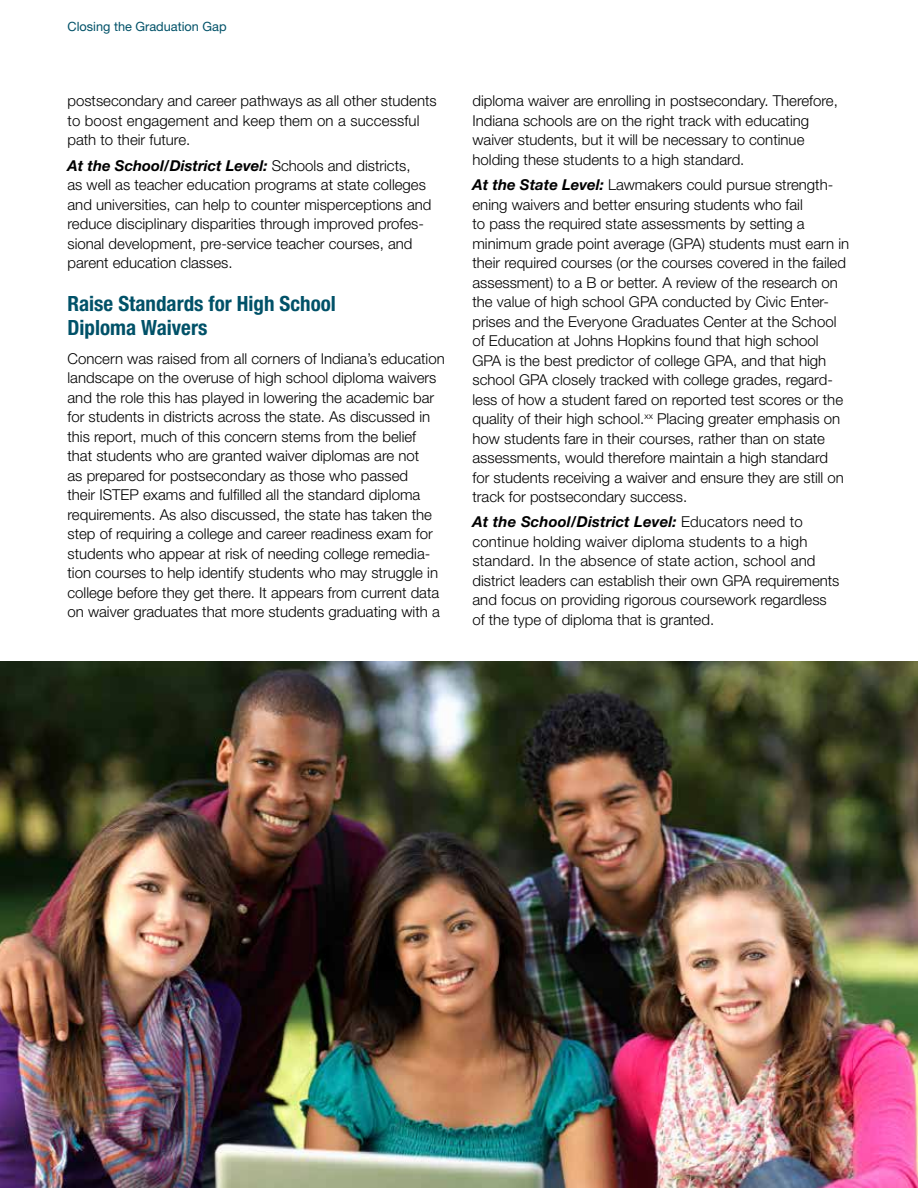
<style>
.page{position:relative;width:918px;height:1188px;background:#fff}
.page>*{position:absolute;margin:0;border:0;box-sizing:border-box;transform-origin:0 0}
.t1{font:700 condensed 21px/24px "Helvetica Neue";color:#005168}
.t2{font:300 15px/19.5px "Helvetica Neue";color:#000}
.t3{font:12.75px "Helvetica Neue";color:#005168}
.s1{font-weight:700;font-style:italic}
</style>
<div class="page">
<img style="left:0;top:662px;width:918px;height:526px">
<p class="t3" style="left:68px;top:19px;width:161px">Closing the Graduation Gap</p>
<p class="t2" style="left:67px;top:91px;width:371px">postsecondary and career pathways as all other students to boost engagement and keep them on a successful path to their future.</p>
<p class="t2" style="left:67px;top:155px;width:365px"><span class="s1">At the School/District Level:</span> Schools and districts,<br>as well as teacher education programs at state colleges and universities, can help to counter misperceptions and reduce disciplinary disparities through improved profes&shy;sional development, pre-service teacher courses, and parent education classes.</p>
<h1 class="t1" style="left:68px;top:291px;width:270px">Raise Standards for High School<br>Diploma Waivers</h1>
<p class="t2" style="left:68px;top:348px;width:379px">Concern was raised from all corners of Indiana’s education landscape on the overuse of high school diploma waivers and the role this has played in lowering the academic bar for students in districts across the state. As discussed in this report, much of this concern stems from the belief<br>that students who are granted waiver diplomas are not<br>as prepared for postsecondary as those who passed<br>their ISTEP exams and fulfilled all the standard diploma requirements. As also discussed, the state has taken the step of requiring a college and career readiness exam for students who appear at risk of needing college remedia&shy;tion courses to help identify students who may struggle in college before they get there. It appears from current data on waiver graduates that more students graduating with a</p>
<p class="t2" style="left:472px;top:91px;width:367px">diploma waiver are enrolling in postsecondary. Therefore, Indiana schools are on the right track with educating waiver students, but it will be necessary to continue holding these students to a high standard.</p>
<p class="t2" style="left:472px;top:175px;width:378px"><span class="s1">At the State Level:</span> Lawmakers could pursue strength&shy;ening waivers and better ensuring students who fail<br>to pass the required state assessments by setting a minimum grade point average (GPA) students must earn in their required courses (or the courses covered in the failed assessment) to a B or better. A review of the research on the value of high school GPA conducted by Civic Enter&shy;prises and the Everyone Graduates Center at the School of Education at Johns Hopkins found that high school GPA is the best predictor of college GPA, and that high school GPA closely tracked with college grades, regard&shy;less of how a student fared on reported test scores or the quality of their high school.<sup>xx</sup> Placing greater emphasis on how students fare in their courses, rather than on state assessments, would therefore maintain a high standard<br>for students receiving a waiver and ensure they are still on track for postsecondary success.</p>
<p class="t2" style="left:472px;top:512px;width:369px"><span class="s1">At the School/District Level:</span> Educators need to continue holding waiver diploma students to a high standard. In the absence of state action, school and district leaders can establish their own GPA requirements and focus on providing rigorous coursework regardless of the type of diploma that is granted.</p>
</div>
